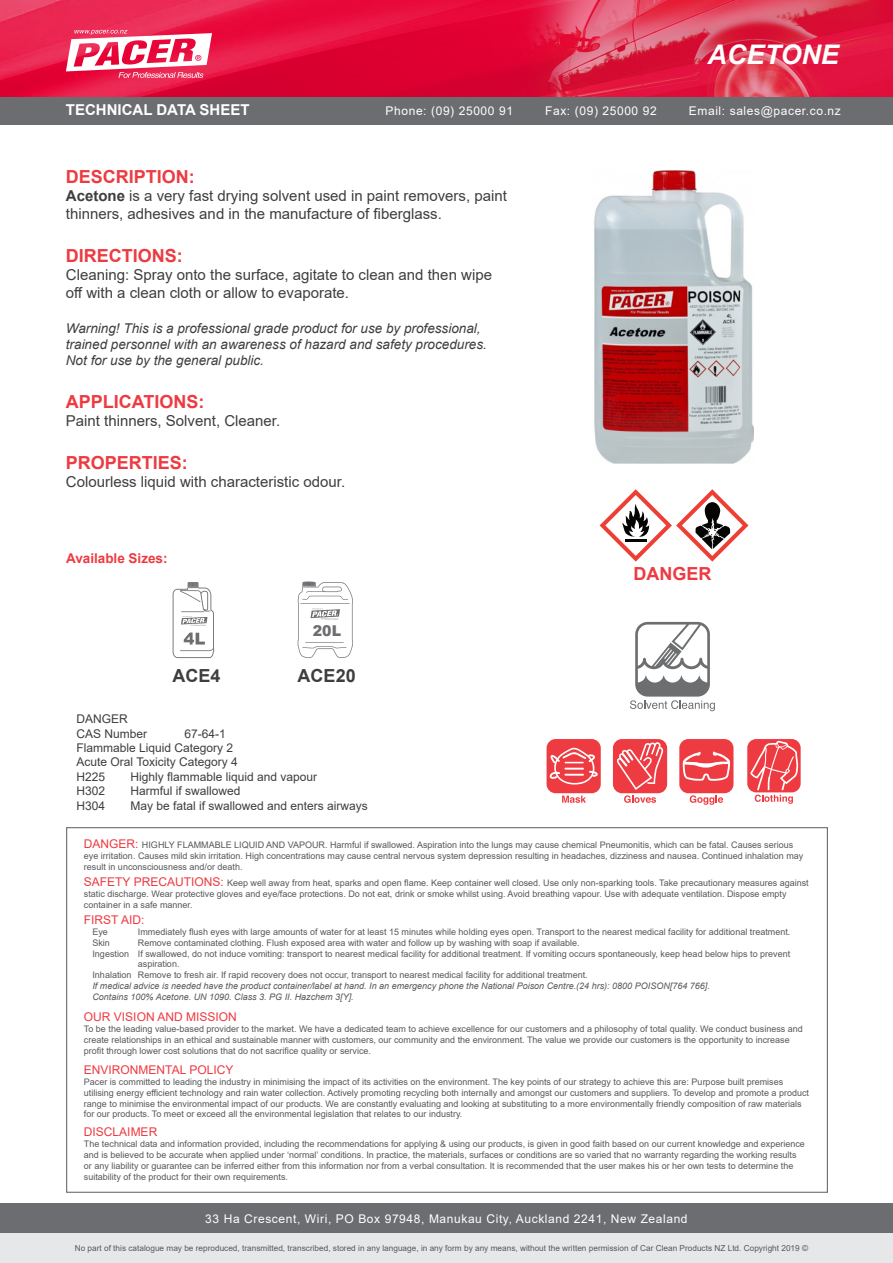
<style>
.page{position:relative;width:893px;height:1263px;background:#fff}
.page>*{position:absolute;margin:0;border:0;box-sizing:border-box;transform-origin:0 0}
.t1{font:italic 700 27px "Arial";color:#fff}
.t2{font:700 18px "Arial";color:#ee3a41}
.t3{font:700 18px "Arial";color:#3e3e3f}
.t4{font:15px/18px "Arial";color:#3e3e3f}
.t5{font:700 15px "Arial";color:#fff}
.t6{font:900 14.85px "Arial";color:#6c6d70;scale:.95 1}
.t7{font:italic 13.5px/16.2px "Arial";color:#3e3e3f}
.t8{font:700 13.5px "Arial";color:#ee3a41}
.t9{font:12px "Arial";color:#3e3e3f}
.t10{font:12px "Arial";letter-spacing:.05em;color:#fff}
.t11{font:12px "Arial";color:#ee3a41}
.t12{font:9px/10.8px "Arial";color:#57585a}
.t13{font:italic 9px "Arial";color:#57585a}
.t14{font:8.25px "Arial";color:#57585a}
.s1{font-weight:700}
.s2{font-size:12px;color:#ee3a41}
</style>
<div class="page">
<div style="left:1px;top:89px;width:892px;height:36px;background:#6c6d70"></div>
<svg style="left:298px;top:581px;width:55px;height:77px"></svg>
<img style="left:0;top:0;width:893px;height:96px">
<div style="left:0;top:1233px;width:893px;height:30px;background:#e6e7e9"></div>
<div style="left:0;top:1203px;width:893px;height:30px;background:#6c6d70"></div>
<svg style="left:66px;top:30px;width:146px;height:48px"></svg>
<img style="left:594px;top:170px;width:160px;height:293px">
<svg style="left:630px;top:622px;width:85px;height:89px"></svg>
<svg style="left:173px;top:582px;width:41px;height:76px"></svg>
<svg style="left:613px;top:739px;width:54px;height:64px"></svg>
<svg style="left:547px;top:739px;width:54px;height:64px"></svg>
<svg style="left:747px;top:739px;width:54px;height:65px"></svg>
<svg style="left:679px;top:739px;width:54px;height:66px"></svg>
<svg style="left:600px;top:489px;width:148px;height:73px"></svg>
<p class="t1" style="left:707px;top:36px;width:133px">ACETONE</p>
<p class="t5" style="left:66px;top:100px;width:185px">TECHNICAL DATA SHEET</p>
<p class="t10" style="left:386px;top:102px;width:129px">Phone: (09) 25000 91</p>
<p class="t10" style="left:545px;top:102px;width:113px">Fax: (09) 25000 92</p>
<p class="t10" style="left:689px;top:102px;width:154px">Email: sales@pacer.co.nz</p>
<p class="t2" style="left:66px;top:164px;width:131px">DESCRIPTION:</p>
<p class="t4" style="left:66px;top:187px;width:443px"><span class="s1">Acetone</span> is a very fast drying solvent used in paint removers, paint thinners, adhesives and in the manufacture of fiberglass.</p>
<p class="t2" style="left:66px;top:243px;width:118px">DIRECTIONS:</p>
<p class="t4" style="left:66px;top:266px;width:428px">Cleaning: Spray onto the surface, agitate to clean and then wipe off with a clean cloth or allow to evaporate.</p>
<p class="t7" style="left:66px;top:320px;width:422px">Warning! This is a professional grade product for use by professional, trained personnel with an awareness of hazard and safety procedures.<br>Not for use by the general public.</p>
<p class="t2" style="left:66px;top:389px;width:140px">APPLICATIONS:</p>
<p class="t4" style="left:66px;top:412px;width:216px">Paint thinners, Solvent, Cleaner.</p>
<p class="t2" style="left:66px;top:450px;width:124px">PROPERTIES:</p>
<p class="t4" style="left:66px;top:473px;width:281px">Colourless liquid with characteristic odour.</p>
<p class="t8" style="left:66px;top:549px;width:103px">Available Sizes:</p>
<h3 class="t6" style="left:313px;top:620px;width:31px">20L</h3>
<p class="t3" style="left:173px;top:662px;width:50px">ACE4</p>
<p class="t3" style="left:298px;top:662px;width:60px">ACE20</p>
<p class="t9" style="left:77px;top:711px;width:53px">DANGER</p>
<p class="t9" style="left:77px;top:725px;width:72px">CAS Number</p>
<p class="t9" style="left:185px;top:725px;width:43px">67-64-1</p>
<p class="t9" style="left:77px;top:739px;width:158px">Flammable Liquid Category 2</p>
<p class="t9" style="left:77px;top:754px;width:163px">Acute Oral Toxicity Category 4</p>
<p class="t9" style="left:77px;top:768px;width:30px">H225</p>
<p class="t9" style="left:131px;top:768px;width:188px">Highly flammable liquid and vapour</p>
<p class="t9" style="left:77px;top:783px;width:30px">H302</p>
<p class="t9" style="left:131px;top:783px;width:112px">Harmful if swallowed</p>
<p class="t9" style="left:77px;top:797px;width:30px">H304</p>
<p class="t9" style="left:131px;top:797px;width:239px">May be fatal if swallowed and enters airways</p>
<p class="t2" style="left:633px;top:560px;width:79px">DANGER</p>
<p class="t12" style="left:84px;top:839px;width:721px"><span class="s2">DANGER:</span> HIGHLY FLAMMABLE LIQUID AND VAPOUR. Harmful if swallowed. Aspiration into the lungs may cause chemical Pneumonitis, which can be fatal. Causes serious eye irritation. Causes mild skin irritation. High concentrations may cause central nervous system depression resulting in headaches, dizziness and nausea. Continued inhalation may result in unconsciousness and/or death.</p>
<p class="t12" style="left:84px;top:877px;width:726px"><span class="s2">SAFETY PRECAUTIONS:</span> Keep well away from heat, sparks and open flame. Keep container well closed. Use only non-sparking tools. Take precautionary measures against static discharge. Wear protective gloves and eye/face protections. Do not eat, drink or smoke whilst using. Avoid breathing vapour. Use with adequate ventilation. Dispose empty container in a safe manner.</p>
<p class="t11" style="left:84px;top:912px;width:62px">FIRST AID:</p>
<p class="t12" style="left:92px;top:926px;width:17px">Eye</p>
<p class="t12" style="left:138px;top:926px;width:654px">Immediately flush eyes with large amounts of water for at least 15 minutes while holding eyes open. Transport to the nearest medical facility for additional treatment.</p>
<p class="t12" style="left:92px;top:937px;width:19px">Skin</p>
<p class="t12" style="left:138px;top:937px;width:443px">Remove contaminated clothing. Flush exposed area with water and follow up by washing with soap if available.</p>
<p class="t12" style="left:92px;top:948px;width:699px">Ingestion If swallowed, do not induce vomiting: transport to nearest medical facility for additional treatment. If vomiting occurs spontaneously, keep head below hips to prevent</p>
<p class="t12" style="left:138px;top:959px;width:43px">aspiration.</p>
<p class="t12" style="left:92px;top:969px;width:497px">Inhalation Remove to fresh air. If rapid recovery does not occur, transport to nearest medical facility for additional treatment.</p>
<p class="t13" style="left:92px;top:980px;width:619px">If medical advice is needed have the product container/label at hand. In an emergency phone the National Poison Centre.(24 hrs): 0800 POISON[764 766].</p>
<p class="t13" style="left:92px;top:991px;width:263px">Contains 100% Acetone. UN 1090. Class 3. PG II. Hazchem 3[Y].</p>
<p class="t11" style="left:84px;top:1009px;width:154px">OUR VISION AND MISSION</p>
<p class="t12" style="left:84px;top:1023px;width:720px">To be the leading value-based provider to the market. We have a dedicated team to achieve excellence for our customers and a philosophy of total quality. We conduct business and create relationships in an ethical and sustainable manner with customers, our community and the environment. The value we provide our customers is the opportunity to increase profit through lower cost solutions that do not sacrifice quality or service.</p>
<p class="t11" style="left:84px;top:1062px;width:151px">ENVIRONMENTAL POLICY</p>
<p class="t12" style="left:84px;top:1076px;width:726px">Pacer is committed to leading the industry in minimising the impact of its activities on the environment. The key points of our strategy to achieve this are: Purpose built premises utilising energy efficient technology and rain water collection. Actively promoting recycling both internally and amongst our customers and suppliers. To develop and promote a product range to minimise the environmental impact of our products. We are constantly evaluating and looking at substituting to a more environmentally friendly composition of raw materials for our products. To meet or exceed all the environmental legislation that relates to our industry.</p>
<p class="t11" style="left:84px;top:1124px;width:75px">DISCLAIMER</p>
<p class="t12" style="left:84px;top:1138px;width:722px">The technical data and information provided, including the recommendations for applying &amp; using our products, is given in good faith based on our current knowledge and experience and is believed to be accurate when applied under ‘normal’ conditions. In practice, the materials, surfaces or conditions are so varied that no warranty regarding the working results or any liability or guarantee can be inferred either from this information nor from a verbal consultation. It is recommended that the user makes his or her own tests to determine the suitability of the product for their own requirements.</p>
<p class="t10" style="left:205px;top:1210px;width:484px">33 Ha Crescent, Wiri, PO Box 97948, Manukau City, Auckland 2241, New Zealand</p>
<p class="t14" style="left:75px;top:1242px;width:735px">No part of this catalogue may be reproduced, transmitted, transcribed, stored in any language, in any form by any means, without the written permission of Car Clean Products NZ Ltd. Copyright 2019 ©</p>
</div>
